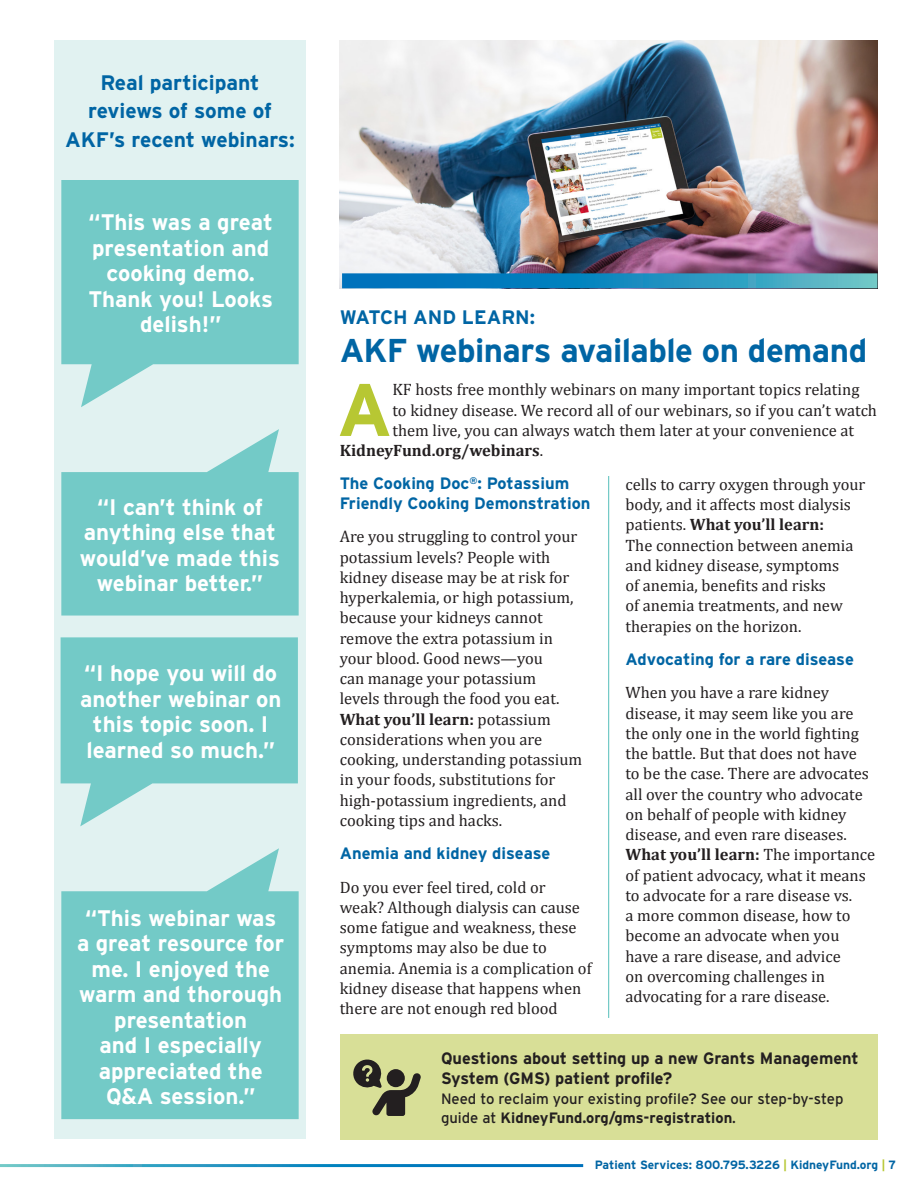
<style>
.page{position:relative;width:918px;height:1188px;background:#fff}
.page>*{position:absolute;margin:0;border:0;box-sizing:border-box;transform-origin:0 0}
.Intro_Paragraph{font:700 74.4px "Interstate";color:#b7c733}
.Headline{font:700 33px "Interstate";letter-spacing:-.015em;color:#0065a4}
.Subhead_2_purple{font:700 22.5px/25.5px "Interstate";color:#fff;text-align:center}
.t1{font:700 21px/28.5px "Interstate";color:#0065a4;text-align:center}
.Headline-2{font:700 19.5px "Interstate";color:#0065a4}
.Body{font:16.5px/20.2px "Cambria";color:#231f20}
.Intro_Paragraph-2{font:16.5px "Cambria";color:#231f20}
.Body-2{font:700 16.5px/19.5px "Interstate";color:#0065a4}
.Subhead_2_purple-2{font:700 16.5px/19.8px "Interstate";color:#231f20}
.Intro_Paragraph-3{font:700 16.5px "Cambria";color:#231f20}
.Subhead_2_purple-3{font:15px/19.5px "Interstate";color:#231f20}
.t2{font:700 12px "Interstate";color:#0065a4}
.s1{font-weight:400}
.s2{font-weight:700}
.s3{color:#b7c733}
</style>
<div class="page">
<hr style="left:608px;top:476px;width:1px;height:542px;background:#73cac7">
<img style="left:340px;top:40px;width:538px;height:248px">
<div style="left:54px;top:40px;width:252px;height:1099px;background:#e1f2f1"></div>
<svg style="left:61px;top:180px;width:238px;height:227px;fill:#73cac7"></svg>
<svg style="left:61px;top:637px;width:237px;height:189px;fill:#73cac7"></svg>
<svg style="left:61px;top:429px;width:238px;height:187px;fill:#73cac7"></svg>
<svg style="left:61px;top:848px;width:238px;height:271px;background:#82cfcc"></svg>
<div style="left:340px;top:1034px;width:538px;height:106px;background:#d8df97"></div>
<svg style="left:353px;top:1059px;width:68px;height:57px"></svg>
<svg style="left:342px;top:273px;width:536px;height:15px;background:#218ebe"></svg>
<p class="t1" style="left:65px;top:68px;width:231px">Real participant reviews of some of<br>AKF’s recent webinars:</p>
<p class="Subhead_2_purple" style="left:88px;top:210px;width:186px">“This was a great presentation and cooking demo.<br>Thank you! Looks delish!”</p>
<p class="Subhead_2_purple" style="left:80px;top:494px;width:202px">“I can’t think of anything else that would’ve made this webinar better.”</p>
<p class="Subhead_2_purple" style="left:80px;top:660px;width:203px">“I hope you will do another webinar on this topic soon. I learned so much.”</p>
<p class="Subhead_2_purple" style="left:77px;top:905px;width:209px">“This webinar was a great resource for me. I enjoyed the warm and thorough presentation<br>and I especially appreciated the<br>Q&amp;A session.”</p>
<p class="Headline-2" style="left:340px;top:305px;width:197px">WATCH AND LEARN:</p>
<p class="Headline" style="left:340px;top:330px;width:529px">AKF webinars available on demand</p>
<p class="Intro_Paragraph" style="left:337px;top:365px;width:57px">A</p>
<p class="Intro_Paragraph-2" style="left:393px;top:380px;width:468px">KF hosts free monthly webinars on many important topics relating</p>
<p class="Intro_Paragraph-2" style="left:393px;top:400px;width:486px">to kidney disease. We record all of our webinars, so if you can’t watch</p>
<p class="Intro_Paragraph-2" style="left:393px;top:421px;width:463px">them live, you can always watch them later at your convenience at</p>
<p class="Intro_Paragraph-3" style="left:340px;top:439px;width:205px">KidneyFund.org/webinars<span class="s1">.</span></p>
<p class="Body-2" style="left:340px;top:474px;width:252px">The Cooking Doc<sup>®</sup>: Potassium<br>Friendly Cooking Demonstration</p>
<p class="Body" style="left:340px;top:527px;width:244px">Are you struggling to control your potassium levels? People with kidney disease may be at risk for hyperkalemia, or high potassium, because your kidneys cannot remove the extra potassium in your blood. Good news—you<br>can manage your potassium<br>levels through the food you eat.<br><span class="s2">What you’ll learn:</span> potassium considerations when you are cooking, understanding potassium in your foods, substitutions for high-potassium ingredients, and cooking tips and hacks.</p>
<p class="Body-2" style="left:340px;top:843px;width:212px">Anemia and kidney disease</p>
<p class="Body" style="left:340px;top:877px;width:253px">Do you ever feel tired, cold or weak? Although dialysis can cause some fatigue and weakness, these symptoms may also be due to anemia. Anemia is a complication of kidney disease that happens when there are not enough red blood</p>
<p class="Body" style="left:626px;top:474px;width:241px">cells to carry oxygen through your body, and it affects most dialysis patients. <span class="s2">What you’ll learn:<br></span>The connection between anemia and kidney disease, symptoms<br>of anemia, benefits and risks<br>of anemia treatments, and new therapies on the horizon.</p>
<p class="Body-2" style="left:626px;top:649px;width:230px">Advocating for a rare disease</p>
<p class="Body" style="left:626px;top:683px;width:251px">When you have a rare kidney disease, it may seem like you are the only one in the world fighting the battle. But that does not have<br>to be the case. There are advocates all over the country who advocate on behalf of people with kidney disease, and even rare diseases.<br><span class="s2">What you’ll learn:</span> The importance of patient advocacy, what it means to advocate for a rare disease vs.<br>a more common disease, how to become an advocate when you have a rare disease, and advice<br>on overcoming challenges in advocating for a rare disease.</p>
<p class="Subhead_2_purple-2" style="left:441px;top:1049px;width:419px">Questions about setting up a new Grants Management<br>System (GMS) patient profile?</p>
<p class="Subhead_2_purple-3" style="left:441px;top:1089px;width:404px">Need to reclaim your existing profile? See our step-by-step guide at <span class="s2">KidneyFund.org/gms-registration</span>.</p>
<p class="t2" style="left:595px;top:1157px;width:303px">Patient Services: 800.795.3226 <span class="s3">|</span> KidneyFund.org <span class="s3">|</span> 7</p>
</div>
